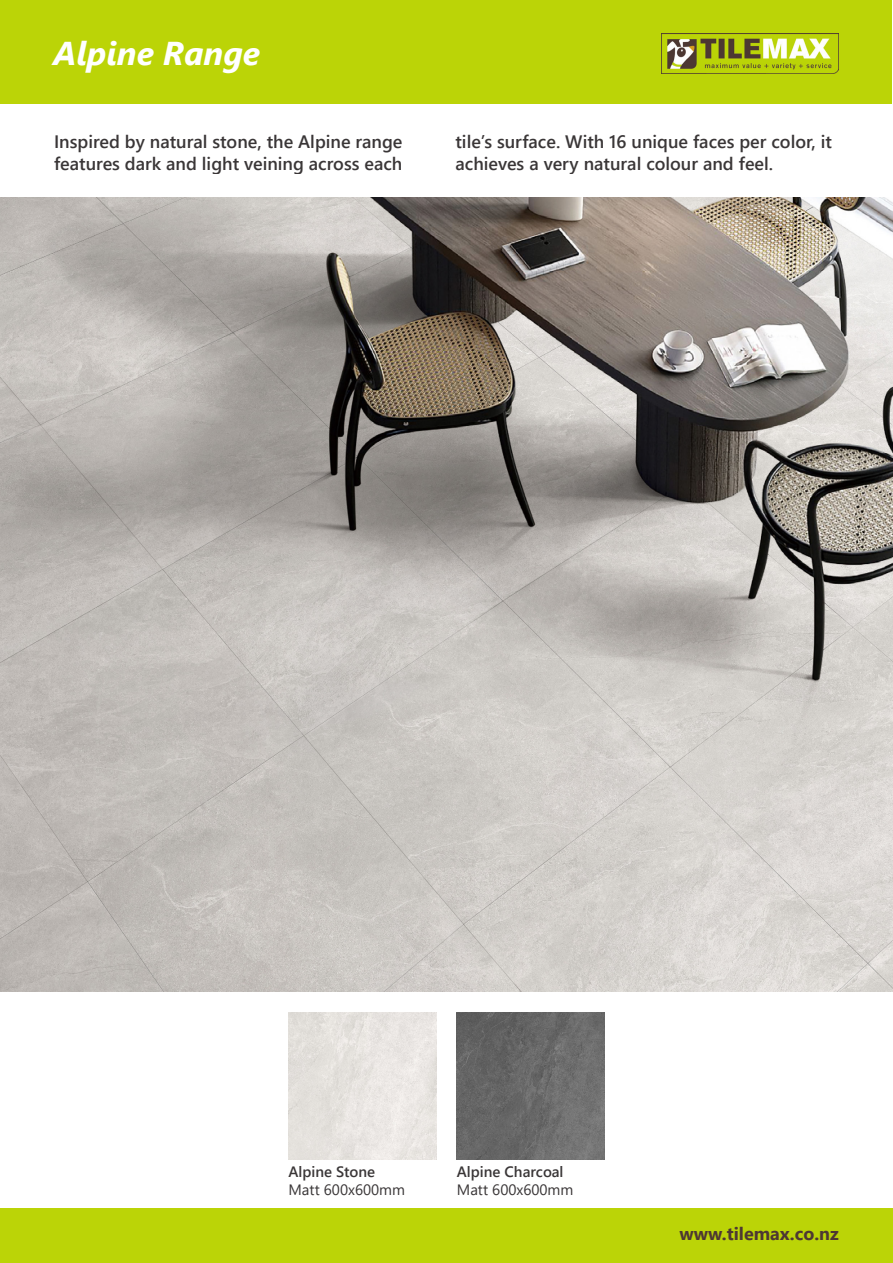
<style>
.page{position:relative;width:893px;height:1263px;background:#fff}
.page>*{position:absolute;margin:0;border:0;box-sizing:border-box;transform-origin:0 0}
.t1{font:italic 700 33px "Segoe UI";color:#fff}
.t2{font:600 18px/21.6px "Segoe UI";color:#231f20}
.t3{font:700 18px "Segoe UI";color:#4d3833}
.t4{font:15px "Segoe UI";color:#231f20}
.t5{font:600 15px "Segoe UI";color:#231f20}
</style>
<div class="page">
<div style="left:0;top:0;width:891px;height:103px;background:#bbd407"></div>
<img style="left:661px;top:33px;width:177px;height:40px">
<img style="left:288px;top:1012px;width:148px;height:148px">
<img style="left:457px;top:1012px;width:147px;height:148px">
<div style="left:1px;top:1209px;width:892px;height:54px;background:#bbd407"></div>
<img style="left:0;top:198px;width:893px;height:793px">
<p class="t1" style="left:53px;top:23px;width:208px">Alpine Range</p>
<p class="t2" style="left:54px;top:129px;width:350px">Inspired by natural stone, the Alpine range features dark and light veining across each</p>
<p class="t2" style="left:455px;top:129px;width:378px">tile’s surface. With 16 unique faces per color, it achieves a very natural colour and feel.</p>
<p class="t5" style="left:288px;top:1158px;width:88px">Alpine Stone</p>
<p class="t4" style="left:288px;top:1176px;width:118px">Matt 600x600mm</p>
<p class="t5" style="left:457px;top:1158px;width:108px">Alpine Charcoal</p>
<p class="t4" style="left:457px;top:1176px;width:118px">Matt 600x600mm</p>
<p class="t3" style="left:680px;top:1217px;width:161px">www.tilemax.co.nz</p>
</div>
